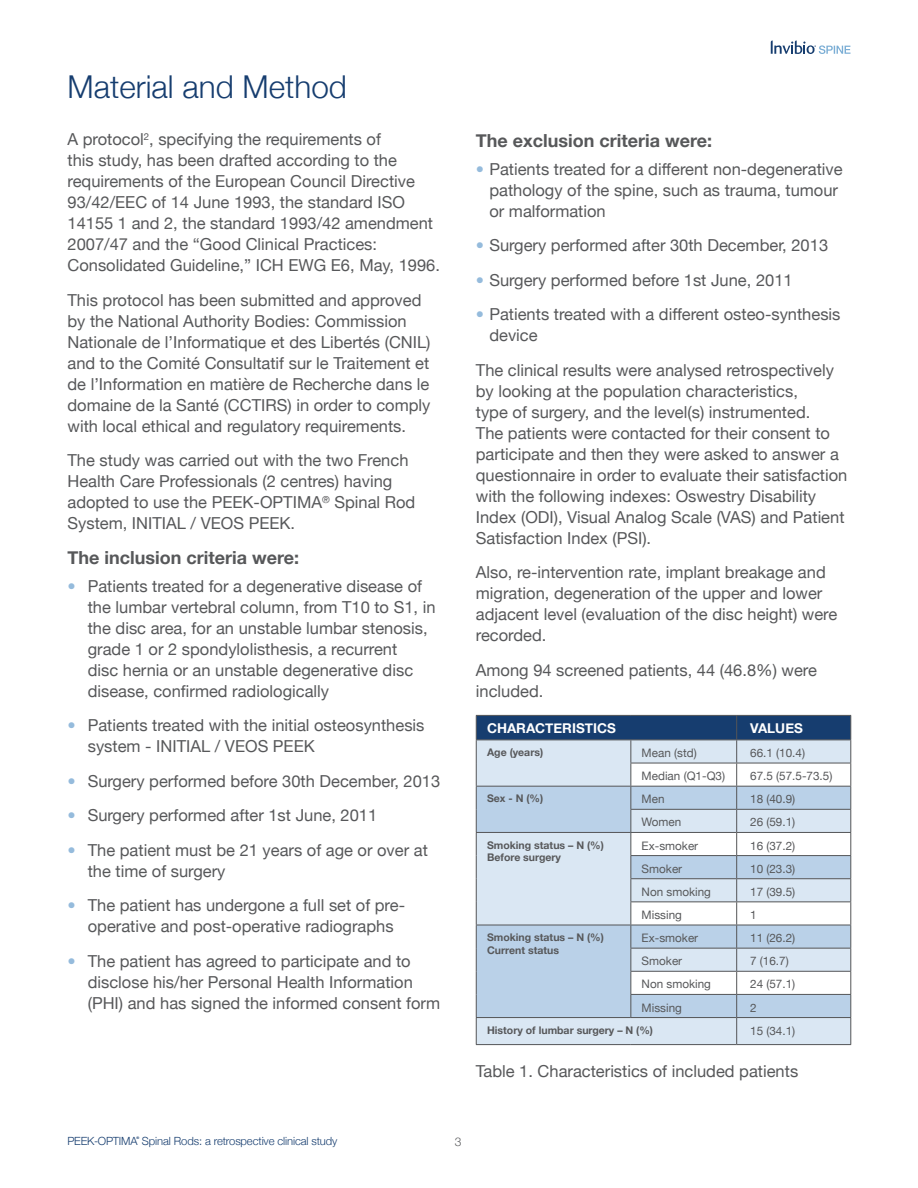
<style>
.page{position:relative;width:918px;height:1188px;background:#fff}
.page>*{position:absolute;margin:0;border:0;box-sizing:border-box;transform-origin:0 0}
.t1{font:300 31.5px "Helvetica Neue";color:#163d6f}
.t2{font:700 18px "Helvetica Neue";color:#57585a}
.t3{font:16.5px/21px "Helvetica Neue";color:#57585a}
.t4{font:700 13.5px "Helvetica Neue";color:#fff}
.t5{font:300 12px "Helvetica Neue";color:#57585a}
.t6{font:11.7px "Helvetica Neue";color:#57585a}
.t7{font:300 11.25px "Helvetica Neue";letter-spacing:-.01em;color:#163d6f}
.t8{font:700 10.5px/12.6px "Helvetica Neue";color:#57585a}
.t9{font:700 3.45px "Helvetica Neue";color:#163d6f}
.s1{font-weight:300;color:#95bbdc}
</style>
<div class="page">
<svg style="left:771px;top:40px;width:79px;height:14px"></svg>
<svg style="left:476px;top:715px;width:375px;height:329px;background:#bfcede"></svg>
<hr style="left:476px;top:1044px;width:155px;height:1px;background:#545557">
<hr style="left:631px;top:1044px;width:106px;height:1px;background:#545557">
<hr style="left:737px;top:1044px;width:114px;height:1px;background:#545557">
<p class="t1" style="left:68px;top:67px;width:281px">Material and Method</p>
<p class="t3" style="left:68px;top:129px;width:374px">A protocol<sup>2</sup>, specifying the requirements of<br>this study, has been drafted according to the requirements of the European Council Directive 93/42/EEC of 14 June 1993, the standard ISO 14155 1 and 2, the standard 1993/42 amendment 2007/47 and the “Good Clinical Practices:<br>Consolidated Guideline,” ICH EWG E6, May, 1996.</p>
<p class="t3" style="left:68px;top:289px;width:365px">This protocol has been submitted and approved by the National Authority Bodies: Commission Nationale de l’Informatique et des Libertés (CNIL) and to the Comité Consultatif sur le Traitement et de l’Information en matière de Recherche dans le domaine de la Santé (CCTIRS) in order to comply with local ethical and regulatory requirements.</p>
<p class="t3" style="left:68px;top:450px;width:349px">The study was carried out with the two French Health Care Professionals (2 centres) having adopted to use the PEEK-OPTIMA<sup>®</sup> Spinal Rod System, INITIAL / VEOS PEEK.</p>
<p class="t2" style="left:68px;top:546px;width:233px">The inclusion criteria were:</p>
<p class="t3" style="left:88px;top:575px;width:349px;text-indent:-20px"><span class="s1">•</span> Patients treated for a degenerative disease of the lumbar vertebral column, from T10 to S1, in the disc area, for an unstable lumbar stenosis, grade 1 or 2 spondylolisthesis, a recurrent<br>disc hernia or an unstable degenerative disc disease, confirmed radiologically</p>
<p class="t3" style="left:88px;top:715px;width:338px;text-indent:-20px"><span class="s1">•</span> Patients treated with the initial osteosynthesis system - INITIAL / VEOS PEEK</p>
<p class="t3" style="left:68px;top:770px;width:374px"><span class="s1">•</span> Surgery performed before 30th December, 2013</p>
<p class="t3" style="left:68px;top:805px;width:311px"><span class="s1">•</span> Surgery performed after 1st June, 2011</p>
<p class="t3" style="left:88px;top:839px;width:342px;text-indent:-20px"><span class="s1">•</span> The patient must be 21 years of age or over at the time of surgery</p>
<p class="t3" style="left:68px;top:895px;width:339px;text-align:center"><span class="s1">•</span> The patient has undergone a full set of pre&shy;operative and post-operative radiographs</p>
<p class="t3" style="left:88px;top:950px;width:354px;text-indent:-20px"><span class="s1">•</span> The patient has agreed to participate and to disclose his/her Personal Health Information (PHI) and has signed the informed consent form</p>
<p class="t2" style="left:476px;top:130px;width:238px">The exclusion criteria were:</p>
<p class="t3" style="left:489px;top:158px;width:355px;text-indent:-14px"><span class="s1">•</span> Patients treated for a different non-degenerative pathology of the spine, such as trauma, tumour or malformation</p>
<p class="t3" style="left:476px;top:235px;width:354px"><span class="s1">•</span> Surgery performed after 30th December, 2013</p>
<p class="t3" style="left:476px;top:269px;width:318px"><span class="s1">•</span> Surgery performed before 1st June, 2011</p>
<p class="t3" style="left:489px;top:304px;width:353px;text-indent:-14px"><span class="s1">•</span> Patients treated with a different osteo-synthesis device</p>
<p class="t3" style="left:476px;top:359px;width:373px">The clinical results were analysed retrospectively by looking at the population characteristics,<br>type of surgery, and the level(s) instrumented.<br>The patients were contacted for their consent to participate and then they were asked to answer a questionnaire in order to evaluate their satisfaction with the following indexes: Oswestry Disability Index (ODI), Visual Analog Scale (VAS) and Patient Satisfaction Index (PSI).</p>
<p class="t3" style="left:476px;top:562px;width:363px">Also, re-intervention rate, implant breakage and migration, degeneration of the upper and lower adjacent level (evaluation of the disc height) were recorded.</p>
<p class="t3" style="left:476px;top:659px;width:343px">Among 94 screened patients, 44 (46.8%) were included.</p>
<p class="t4" style="left:487px;top:720px;width:130px">CHARACTERISTICS</p>
<p class="t4" style="left:750px;top:720px;width:54px">VALUES</p>
<p class="t8" style="left:487px;top:746px;width:58px">Age (years)</p>
<p class="t6" style="left:642px;top:746px;width:57px">Mean (std)</p>
<p class="t6" style="left:750px;top:746px;width:56px">66.1 (10.4)</p>
<p class="t6" style="left:642px;top:769px;width:85px">Median (Q1-Q3)</p>
<p class="t6" style="left:750px;top:769px;width:84px">67.5 (57.5-73.5)</p>
<p class="t8" style="left:487px;top:792px;width:58px">Sex - N (%)</p>
<p class="t6" style="left:642px;top:792px;width:24px">Men</p>
<p class="t6" style="left:750px;top:792px;width:47px">18 (40.9)</p>
<p class="t6" style="left:642px;top:815px;width:41px">Women</p>
<p class="t6" style="left:750px;top:815px;width:47px">26 (59.1)</p>
<p class="t8" style="left:487px;top:838px;width:118px">Smoking status – N (%)</p>
<p class="t8" style="left:487px;top:851px;width:76px">Before surgery</p>
<p class="t6" style="left:642px;top:838px;width:58px">Ex-smoker</p>
<p class="t6" style="left:750px;top:838px;width:47px">16 (37.2)</p>
<p class="t6" style="left:642px;top:862px;width:42px">Smoker</p>
<p class="t6" style="left:750px;top:862px;width:47px">10 (23.3)</p>
<p class="t6" style="left:642px;top:885px;width:71px">Non smoking</p>
<p class="t6" style="left:750px;top:885px;width:47px">17 (39.5)</p>
<p class="t6" style="left:642px;top:908px;width:42px">Missing</p>
<p class="t6" style="left:750px;top:908px;width:8px">1</p>
<p class="t8" style="left:487px;top:931px;width:118px">Smoking status – N (%)<br>Current status</p>
<p class="t6" style="left:642px;top:931px;width:58px">Ex-smoker</p>
<p class="t6" style="left:750px;top:931px;width:47px">11 (26.2)</p>
<p class="t6" style="left:642px;top:954px;width:42px">Smoker</p>
<p class="t6" style="left:750px;top:954px;width:40px">7 (16.7)</p>
<p class="t6" style="left:642px;top:977px;width:71px">Non smoking</p>
<p class="t6" style="left:750px;top:977px;width:47px">24 (57.1)</p>
<p class="t6" style="left:642px;top:1000px;width:42px">Missing</p>
<p class="t6" style="left:750px;top:1000px;width:8px">2</p>
<p class="t8" style="left:487px;top:1024px;width:168px">History of lumbar surgery – N (%)</p>
<p class="t6" style="left:750px;top:1024px;width:47px">15 (34.1)</p>
<p class="t3" style="left:476px;top:1061px;width:324px">Table 1. Characteristics of included patients</p>
<p class="t9" style="left:136px;top:1136px;width:4px">®</p>
<p class="t7" style="left:68px;top:1134px;width:271px">PEEK-OPTIMA Spinal Rods: a retrospective clinical study</p>
<p class="t5" style="left:455px;top:1134px;width:8px">3</p>
</div>
